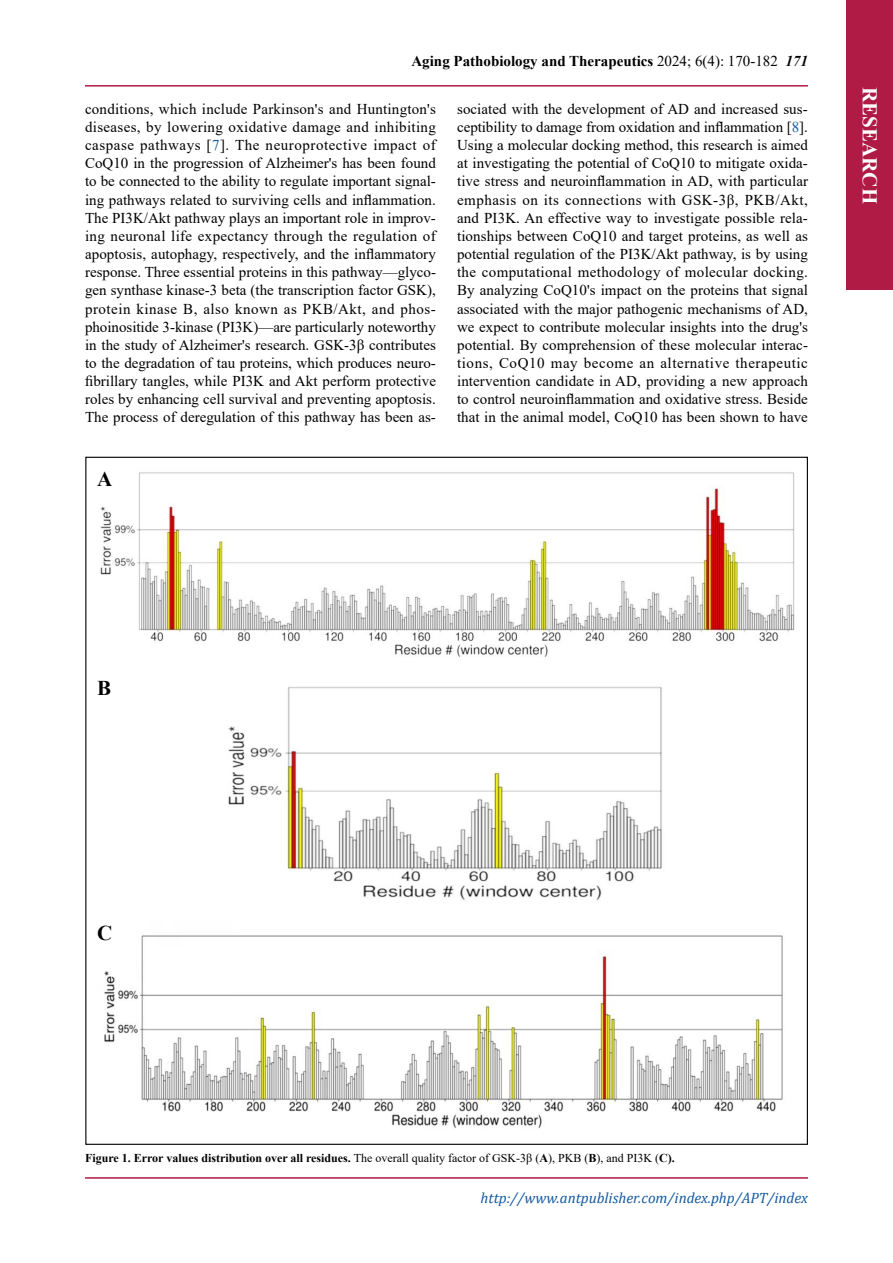
<style>
.page{position:relative;width:893px;height:1263px;background:#fff}
.page>*{position:absolute;margin:0;border:0;box-sizing:border-box;transform-origin:0 0}
.t1{font:700 21px "Times New Roman";color:#fff}
.t2{font:700 21px "Times New Roman";color:#000}
.t3{font:15px/18.1px "Times New Roman";color:#000;text-align:justify}
.t4{font:700 15px "Times New Roman";color:#000}
.t5{font:italic 15px "Cambria";color:#15599f}
.t6{font:700 12px "Times New Roman";color:#000}
.s1{font-weight:400}
.s2{font-style:italic}
.s3{color:#15599f}
</style>
<div class="page">
<hr style="left:85px;top:85px;width:723px;height:2px;background:#af1b45">
<hr style="left:85px;top:1177px;width:723px;height:2px;background:#af1b45">
<div style="left:846px;top:0;width:47px;height:289px;background:#af1b45"></div>
<img style="left:100px;top:472px;width:695px;height:656px">
<p class="t4" style="left:411px;top:50px;width:398px">Aging Pathobiology and Therapeutics <span class="s1">2024; 6(4): 170-182</span> <span class="s2">171</span></p>
<p class="t3" style="left:85px;top:99px;width:352px">conditions, which include Parkinson's and Huntington's diseases, by lowering oxidative damage and inhibiting caspase pathways [<span class="s3">7</span>]. The neuroprotective impact of CoQ10 in the progression of Alzheimer's has been found to be connected to the ability to regulate important signal&shy;ing pathways related to surviving cells and inflammation.<br>The PI3K/Akt pathway plays an important role in improv&shy;ing neuronal life expectancy through the regulation of apoptosis, autophagy, respectively, and the inflammatory response. Three essential proteins in this pathway—glyco&shy;gen synthase kinase-3 beta (the transcription factor GSK), protein kinase B, also known as PKB/Akt, and phos&shy;phoinositide 3-kinase (PI3K)—are particularly noteworthy in the study of Alzheimer's research. GSK-3β contributes to the degradation of tau proteins, which produces neuro&shy;fibrillary tangles, while PI3K and Akt perform protective roles by enhancing cell survival and preventing apoptosis.<br>The process of deregulation of this pathway has been as-</p>
<p class="t3" style="left:457px;top:99px;width:352px">sociated with the development of AD and increased sus&shy;ceptibility to damage from oxidation and inflammation [<span class="s3">8</span>].<br>Using a molecular docking method, this research is aimed at investigating the potential of CoQ10 to mitigate oxida&shy;tive stress and neuroinflammation in AD, with particular emphasis on its connections with GSK-3β, PKB/Akt, and PI3K. An effective way to investigate possible rela&shy;tionships between CoQ10 and target proteins, as well as potential regulation of the PI3K/Akt pathway, is by using the computational methodology of molecular docking.<br>By analyzing CoQ10's impact on the proteins that signal associated with the major pathogenic mechanisms of AD, we expect to contribute molecular insights into the drug's potential. By comprehension of these molecular interac&shy;tions, CoQ10 may become an alternative therapeutic intervention candidate in AD, providing a new approach to control neuroinflammation and oxidative stress. Beside that in the animal model, CoQ10 has been shown to have</p>
<h1 class="t2" style="left:97px;top:463px;width:17px">A</h1>
<h1 class="t1" style="left:885px;top:87px;width:118px;rotate:90deg">RESEARCH</h1>
<h1 class="t2" style="left:97px;top:672px;width:16px">B</h1>
<h1 class="t2" style="left:97px;top:918px;width:17px">C</h1>
<p class="t6" style="left:85px;top:1149px;width:591px">Figure 1. Error values distribution over all residues. <span class="s1">The overall quality factor of GSK-3β (</span>A<span class="s1">), PKB (</span>B<span class="s1">), and PI3K (</span>C).</p>
<p class="t5" style="left:481px;top:1187px;width:329px">http://www.antpublisher.com/index.php/APT/index</p>
</div>
